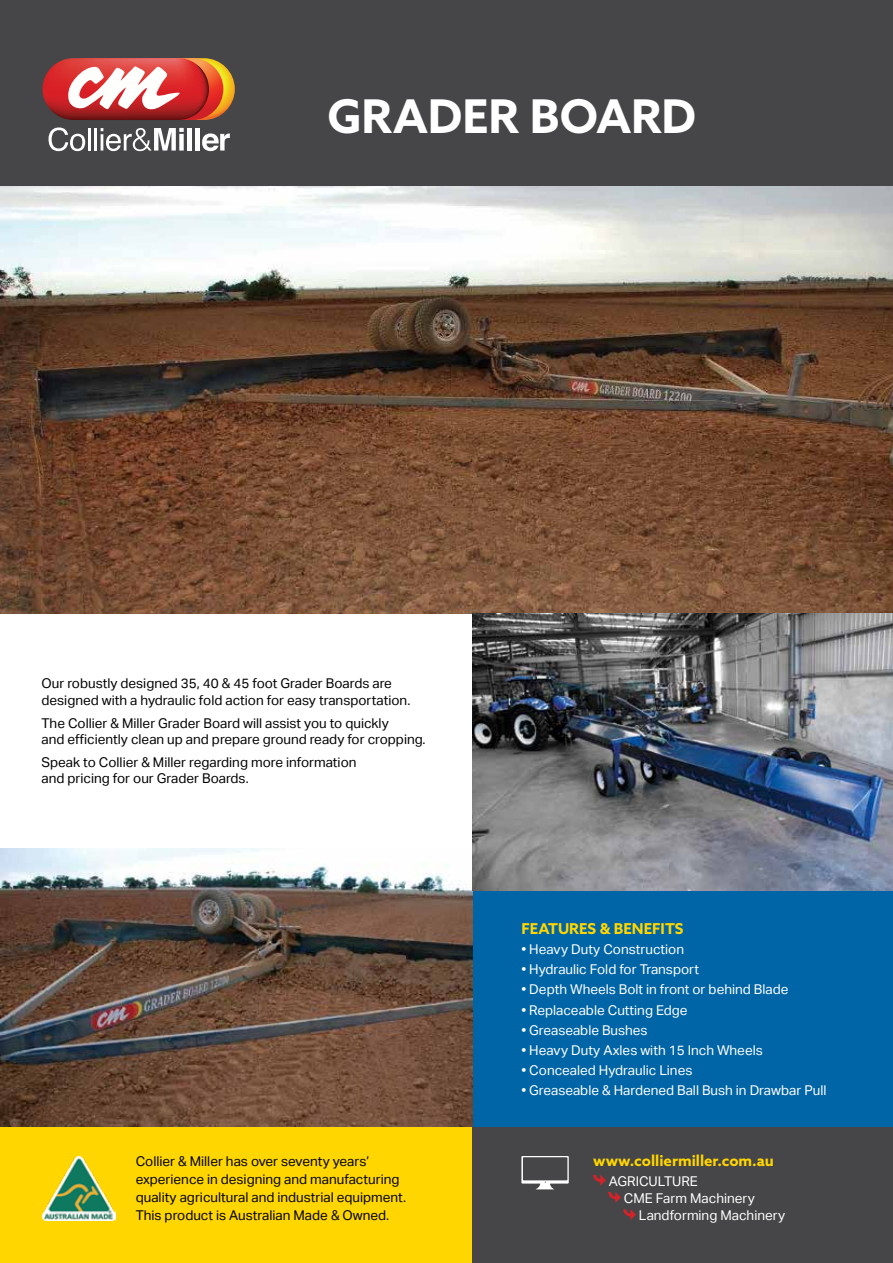
<style>
.page{position:relative;width:893px;height:1263px;background:#fff}
.page>*{position:absolute;margin:0;border:0;box-sizing:border-box;transform-origin:0 0}
.t1{font:700 46.5px "Azo Sans";color:#fff}
.t2{font:700 15px "Azo Sans";color:#ffd600}
.t3{font:13.5px/18px "Aktiv Grotesk";color:#000}
.t4{font:13.5px "Aktiv Grotesk";color:#fff}
</style>
<div class="page">
<div style="left:0;top:0;width:893px;height:186px;background:#464547"></div>
<svg style="left:49px;top:127px;width:36px;height:24px"></svg>
<hr style="left:88px;top:128px;width:3px;height:23px;background:#fff">
<hr style="left:94px;top:128px;width:3px;height:23px;background:#fff">
<svg style="left:101px;top:128px;width:83px;height:23px"></svg>
<div style="left:187px;top:128px;width:5px;height:23px;background:#fff"></div>
<div style="left:195px;top:128px;width:5px;height:23px;background:#fff"></div>
<svg style="left:202px;top:133px;width:28px;height:18px"></svg>
<svg style="left:68px;top:58px;width:167px;height:62px"></svg>
<svg style="left:57px;top:58px;width:166px;height:62px"></svg>
<svg style="left:43px;top:58px;width:166px;height:62px;background:#cf6866"></svg>
<div style="left:0;top:1127px;width:472px;height:136px;background:#ffd600"></div>
<img style="left:43px;top:1156px;width:72px;height:64px">
<div style="left:472px;top:1127px;width:421px;height:136px;background:#464547"></div>
<svg style="left:521px;top:1156px;width:48px;height:33px"></svg>
<div style="left:472px;top:890px;width:421px;height:237px;background:#0065a6"></div>
<img style="left:0;top:186px;width:893px;height:428px">
<img style="left:1px;top:848px;width:471px;height:279px">
<img style="left:472px;top:614px;width:421px;height:276px">
<svg style="left:593px;top:1174px;width:43px;height:46px"></svg>
<h1 class="t1" style="left:327px;top:85px;width:370px">GRADER BOARD</h1>
<p class="t3" style="left:42px;top:675px;width:370px;line-height:16.5px">Our robustly designed 35, 40 &amp; 45 foot Grader Boards are designed with a hydraulic fold action for easy transportation.</p>
<p class="t3" style="left:42px;top:715px;width:386px;line-height:16.5px">The Collier &amp; Miller Grader Board will assist you to quickly<br>and efficiently clean up and prepare ground ready for cropping.</p>
<p class="t3" style="left:42px;top:754px;width:316px;line-height:16.5px">Speak to Collier &amp; Miller regarding more information and pricing for our Grader Boards.</p>
<p class="t3" style="left:136px;top:1152px;width:272px">Collier &amp; Miller has over seventy years’ experience in designing and manufacturing quality agricultural and industrial equipment.<br>This product is Australian Made &amp; Owned.</p>
<p class="t2" style="left:521px;top:919px;width:164px">FEATURES &amp; BENEFITS</p>
<p class="t4" style="left:521px;top:941px;width:164px">• Heavy Duty Construction</p>
<p class="t4" style="left:521px;top:962px;width:179px">• Hydraulic Fold for Transport</p>
<p class="t4" style="left:521px;top:982px;width:268px">• Depth Wheels Bolt in front or behind Blade</p>
<p class="t4" style="left:521px;top:1002px;width:168px">• Replaceable Cutting Edge</p>
<p class="t4" style="left:521px;top:1022px;width:128px">• Greaseable Bushes</p>
<p class="t4" style="left:521px;top:1042px;width:243px">• Heavy Duty Axles with 15 Inch Wheels</p>
<p class="t4" style="left:521px;top:1062px;width:172px">• Concealed Hydraulic Lines</p>
<p class="t4" style="left:521px;top:1082px;width:307px">• Greaseable &amp; Hardened Ball Bush in Drawbar Pull</p>
<p class="t2" style="left:593px;top:1151px;width:182px">www.colliermiller.com.au</p>
<p class="t4" style="left:609px;top:1173px;width:91px">AGRICULTURE</p>
<p class="t4" style="left:624px;top:1190px;width:132px">CME Farm Machinery</p>
<p class="t4" style="left:639px;top:1208px;width:148px">Landforming Machinery</p>
</div>
